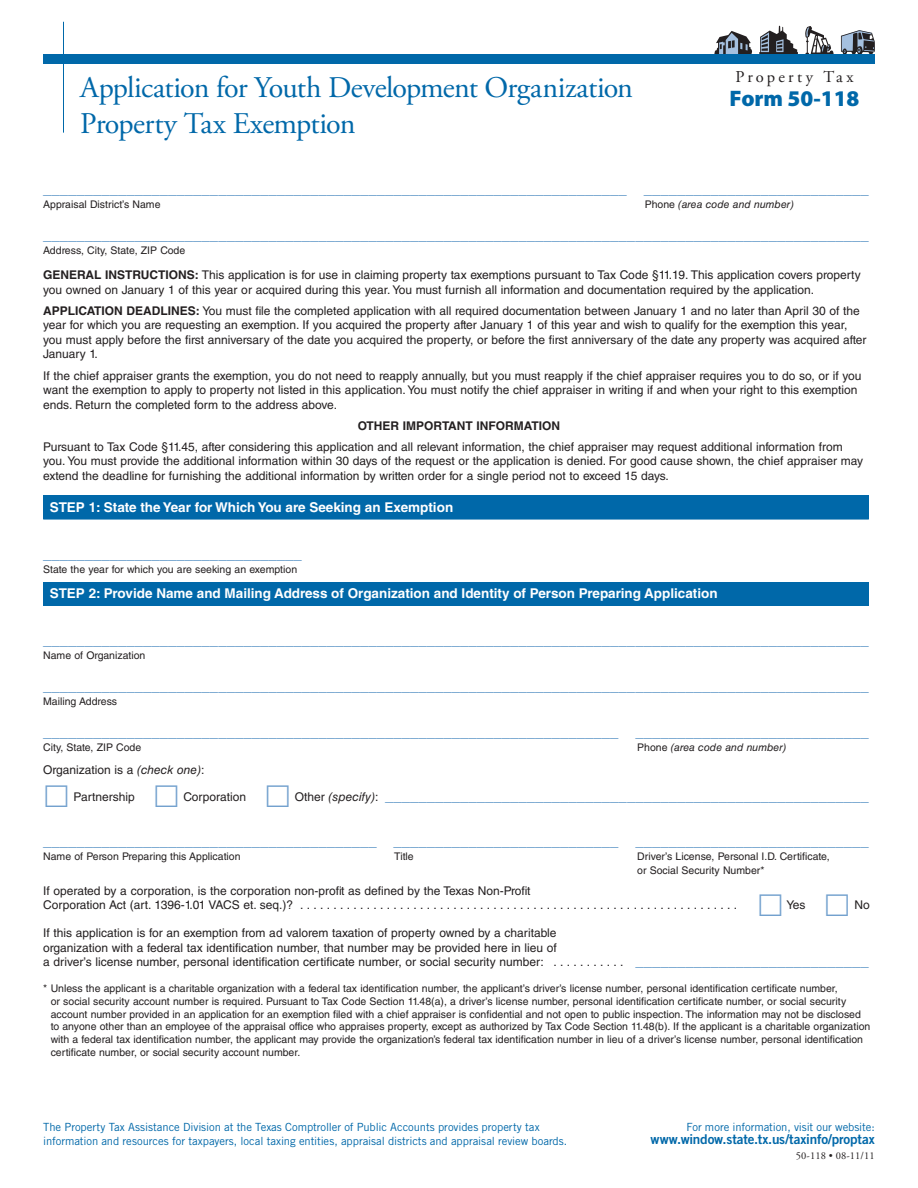
<style>
.page{position:relative;width:918px;height:1188px;background:#fff}
.page>*{position:absolute;margin:0;border:0;box-sizing:border-box;transform-origin:0 0}
.Title{font:30px/36px "Adobe Garamond Pro";letter-spacing:-.025em;color:#0068a9}
.FORM{font:900 22.5px "Myriad Pro";color:#0068a9}
.Property_Tax_Header{font:16.5px "Adobe Garamond Pro";letter-spacing:.185em;color:#231f20}
.Line{font:15px "Helvetica LT Std";color:#5b94c6}
.Body_text{font:15px "Helvetica LT Std";color:#5b94c6}
.Divider_Bar{font:700 13.5px "Helvetica LT Std";color:#fff}
.t1{font:13.5px "Trade Gothic LT Std Bd 2";letter-spacing:-.01em;color:#0068a9}
.Body_text-2{font:12px/14.4px "Helvetica LT Std";color:#231f20}
.Body__Yes_No{font:12px/14.4px "Helvetica LT Std";color:#231f20}
.Body_text-3{font:700 12px "Helvetica LT Std";color:#231f20}
.t2{font:11.25px/13.5px "Trade Gothic LT Std";letter-spacing:-.005em;color:#0068a9}
.Body__indent_1{font:10.5px/12.6px "Helvetica LT Std";color:#231f20}
.Text_Below_Line{font:10.5px "Helvetica LT Std";color:#231f20}
.Text_Below_Line-2{font:italic 10.5px "Helvetica LT Std";color:#231f20}
.Form_Number_at_Botto{font:10.5px "Adobe Garamond Pro";letter-spacing:.01em;color:#231f20}
.s1{font-style:normal}
.s2{font-weight:700}
.s3{font-style:italic}
.s4{font-size:12px;color:#231f20}
.s5{font-style:italic;font-size:12px;color:#231f20}
</style>
<div class="page">
<svg style="left:759px;top:26px;width:39px;height:28px"></svg>
<svg style="left:714px;top:31px;width:38px;height:23px"></svg>
<svg style="left:805px;top:26px;width:29px;height:28px"></svg>
<svg style="left:841px;top:30px;width:34px;height:24px"></svg>
<div style="left:43px;top:54px;width:832px;height:10px;background:#0068a9"></div>
<hr style="left:63px;top:22px;width:1px;height:111px;background:#0068a9">
<div style="left:43px;top:496px;width:826px;height:23px;background:#0068a9"></div>
<hr style="left:43px;top:519px;width:826px;height:1px;background:#0068a9">
<div style="left:43px;top:582px;width:826px;height:23px;background:#0068a9"></div>
<hr style="left:43px;top:605px;width:826px;height:1px;background:#0068a9">
<p class="Title" style="left:80px;top:70px;width:554px">Application for Youth Development Organization<br>Property Tax Exemption</p>
<p class="Property_Tax_Header" style="left:735px;top:67px;width:120px">Property Tax</p>
<p class="FORM" style="left:730px;top:86px;width:131px">Form 50-118</p>
<p class="Line" style="left:43px;top:180px;width:827px">______________________________________________________________________ ___________________________</p>
<p class="Text_Below_Line" style="left:43px;top:198px;width:119px">Appraisal District’s Name</p>
<p class="Text_Below_Line-2" style="left:645px;top:198px;width:151px"><span class="s1">Phone</span> (area code and number)</p>
<p class="Line" style="left:43px;top:226px;width:827px">___________________________________________________________________________________________________</p>
<p class="Text_Below_Line" style="left:43px;top:244px;width:144px">Address, City, State, ZIP Code</p>
<p class="Body_text-2" style="left:43px;top:268px;width:819px"><span class="s2">GENERAL INSTRUCTIONS:</span> This application is for use in claiming property tax exemptions pursuant to Tax Code §11.19. This application covers property you owned on January 1 of this year or acquired during this year. You must furnish all information and documentation required by the application.</p>
<p class="Body_text-2" style="left:43px;top:304px;width:825px"><span class="s2">APPLICATION DEADLINES:</span> You must file the completed application with all required documentation between January 1 and no later than April 30 of the year for which you are requesting an exemption. If you acquired the property after January 1 of this year and wish to qualify for the exemption this year, you must apply before the first anniversary of the date you acquired the property, or before the first anniversary of the date any property was acquired after January 1.</p>
<p class="Body_text-2" style="left:43px;top:368px;width:820px">If the chief appraiser grants the exemption, you do not need to reapply annually, but you must reapply if the chief appraiser requires you to do so, or if you want the exemption to apply to property not listed in this application. You must notify the chief appraiser in writing if and when your right to this exemption ends. Return the completed form to the address above.</p>
<p class="Body_text-3" style="left:358px;top:418px;width:204px">OTHER IMPORTANT INFORMATION</p>
<p class="Body_text-2" style="left:43px;top:439px;width:821px">Pursuant to Tax Code §11.45, after considering this application and all relevant information, the chief appraiser may request additional information from you. You must provide the additional information within 30 days of the request or the application is denied. For good cause shown, the chief appraiser may extend the deadline for furnishing the additional information by written order for a single period not to exceed 15 days.</p>
<p class="Divider_Bar" style="left:50px;top:499px;width:405px">STEP 1: State the Year for Which You are Seeking an Exemption</p>
<p class="Line" style="left:43px;top:545px;width:260px">_______________________________</p>
<p class="Text_Below_Line" style="left:43px;top:563px;width:256px">State the year for which you are seeking an exemption</p>
<p class="Divider_Bar" style="left:50px;top:585px;width:669px">STEP 2: Provide Name and Mailing Address of Organization and Identity of Person Preparing Application</p>
<p class="Line" style="left:43px;top:631px;width:827px">___________________________________________________________________________________________________</p>
<p class="Text_Below_Line" style="left:43px;top:649px;width:104px">Name of Organization</p>
<p class="Line" style="left:43px;top:677px;width:827px">___________________________________________________________________________________________________</p>
<p class="Text_Below_Line" style="left:43px;top:695px;width:76px">Mailing Address</p>
<p class="Line" style="left:43px;top:723px;width:827px">_____________________________________________________________________ ____________________________</p>
<p class="Text_Below_Line" style="left:43px;top:741px;width:100px">City, State, ZIP Code</p>
<p class="Text_Below_Line-2" style="left:637px;top:741px;width:151px"><span class="s1">Phone</span> (area code and number)</p>
<p class="Body_text-2" style="left:43px;top:762px;width:163px">Organization is a <span class="s3">(check one)</span>:</p>
<p class="Body_text-2" style="left:74px;top:789px;width:63px">Partnership</p>
<p class="Body_text-2" style="left:183px;top:789px;width:64px">Corporation</p>
<p class="Body_text" style="left:295px;top:787px;width:575px"><span class="s4">Other</span> <span class="s5">(specify)</span><span class="s4">:</span> __________________________________________________________</p>
<p class="Line" style="left:43px;top:832px;width:827px">________________________________________ ___________________________ ____________________________</p>
<p class="Text_Below_Line" style="left:43px;top:850px;width:199px">Name of Person Preparing this Application</p>
<p class="Text_Below_Line" style="left:394px;top:850px;width:21px">Title</p>
<p class="Text_Below_Line" style="left:637px;top:850px;width:194px">Driver’s License, Personal I.D. Certificate,</p>
<p class="Text_Below_Line" style="left:637px;top:864px;width:129px">or Social Security Number*</p>
<p class="Body__Yes_No" style="left:43px;top:884px;width:695px">If operated by a corporation, is the corporation non-profit as defined by the Texas Non-Profit<br>Corporation Act (art. 1396-1.01 VACS et. seq.)? . . . . . . . . . . . . . . . . . . . . . . . . . . . . . . . . . . . . . . . . . . . . . . . . . . . . . . . . . . . . . . . . . .</p>
<p class="Body__Yes_No" style="left:787px;top:898px;width:20px">Yes</p>
<p class="Body__Yes_No" style="left:854px;top:898px;width:17px">No</p>
<p class="Body_text-2" style="left:43px;top:926px;width:515px;text-align:justify">If this application is for an exemption from ad valorem taxation of property owned by a charitable organization with a federal tax identification number, that number may be provided here in lieu of a driver’s license number, personal identification certificate number, or social security number: ..........</p>
<p class="Body_text" style="left:635px;top:952px;width:235px">____________________________</p>
<p class="Body__indent_1" style="left:51px;top:982px;width:821px;text-indent:-8px">* Unless the applicant is a charitable organization with a federal tax identification number, the applicant’s driver’s license number, personal identification certificate number,<br>or social security account number is required. Pursuant to Tax Code Section 11.48(a), a driver’s license number, personal identification certificate number, or social security account number provided in an application for an exemption filed with a chief appraiser is confidential and not open to public inspection. The information may not be disclosed to anyone other than an employee of the appraisal office who appraises property, except as authorized by Tax Code Section 11.48(b). If the applicant is a charitable organization with a federal tax identification number, the applicant may provide the organization’s federal tax identification number in lieu of a driver’s license number, personal identification certificate number, or social security account number.</p>
<p class="t2" style="left:43px;top:1120px;width:526px">The Property Tax Assistance Division at the Texas Comptroller of Public Accounts provides property tax information and resources for taxpayers, local taxing entities, appraisal districts and appraisal review boards.</p>
<p class="t2" style="left:686px;top:1120px;width:190px">For more information, visit our website:</p>
<p class="t1" style="left:651px;top:1131px;width:226px">www.window.state.tx.us/taxinfo/proptax</p>
<p class="Form_Number_at_Botto" style="left:796px;top:1149px;width:80px">50-118 • 08-11/11</p>
</div>
